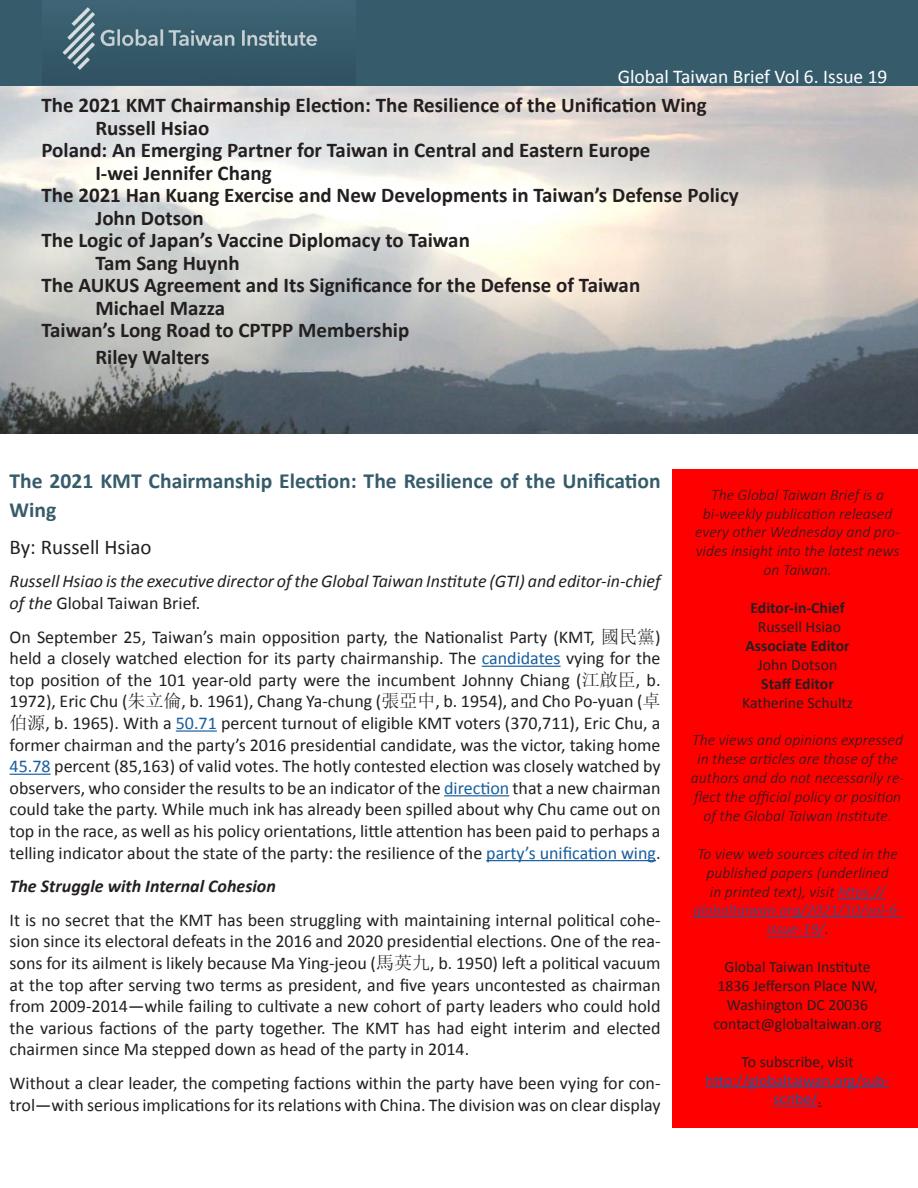
<style>
.page{position:relative;width:918px;height:1188px;background:#fff}
.page>*{position:absolute;margin:0;border:0;box-sizing:border-box;transform-origin:0 0}
.t1{font:700 21.6px/28.8px "Calibri";color:#365c6b}
.t2{font:700 21px "Calibri";color:#231f20}
.t3{font:21px "Calibri";color:#231f20}
.t4{font:19.5px "Calibri";color:#fff}
.t5{font:18px/21.6px "Calibri";color:#231f20;text-align:justify}
.t6{font:italic 18px/21.6px "Calibri";color:#231f20}
.t7{font:italic 700 18px "Calibri";color:#231f20}
.t8{font:italic 300 15.75px/18.9px "Calibri";color:#231f20;text-align:center}
.t9{font:15.75px/18.9px "Calibri";color:#231f20;text-align:center}
.t10{font:700 15.75px "Calibri";color:#231f20}
.t11{font:15.75px/18.9px "Calibri";color:#175d9e;text-align:center}
.s1{font-style:normal}
.s2{font-family:"Sim Sun"}
.s3{color:#175d9e}
.s4{color:#231f20}
</style>
<div class="page">
<div style="left:0;top:0;width:918px;height:88px;background:#365c6b"></div>
<img style="left:0;top:87px;width:918px;height:346px">
<hr style="left:482px;top:666px;width:79px;height:1px;background:#175d9e">
<hr style="left:176px;top:730px;width:41px;height:2px;background:#175d9e">
<hr style="left:10px;top:774px;width:41px;height:1px;background:#175d9e">
<hr style="left:444px;top:795px;width:65px;height:1px;background:#175d9e">
<hr style="left:486px;top:860px;width:170px;height:1px;background:#175d9e">
<div style="left:673px;top:470px;width:245px;height:658px;background:#f00"></div>
<hr style="left:838px;top:898px;width:47px;height:1px;background:#175d9e">
<hr style="left:694px;top:917px;width:208px;height:1px;background:#175d9e">
<hr style="left:767px;top:936px;width:57px;height:1px;background:#175d9e">
<hr style="left:706px;top:1087px;width:183px;height:1px;background:#175d9e">
<hr style="left:774px;top:1106px;width:44px;height:1px;background:#175d9e">
<img style="left:42px;top:0;width:313px;height:85px">
<p class="t4" style="left:618px;top:70px;width:271px">Global Taiwan Brief Vol 6. Issue 19</p>
<p class="t2" style="left:41px;top:92px;width:667px">The 2021 KMT Chairmanship Election: The Resilience of the Unification Wing</p>
<p class="t2" style="left:95px;top:114px;width:115px">Russell Hsiao</p>
<p class="t2" style="left:41px;top:137px;width:611px">Poland: An Emerging Partner for Taiwan in Central and Eastern Europe</p>
<p class="t2" style="left:95px;top:159px;width:178px">I-wei Jennifer Chang</p>
<p class="t2" style="left:41px;top:182px;width:699px">The 2021 Han Kuang Exercise and New Developments in Taiwan’s Defense Policy</p>
<p class="t2" style="left:95px;top:204px;width:110px">John Dotson</p>
<p class="t2" style="left:41px;top:227px;width:430px">The Logic of Japan’s Vaccine Diplomacy to Taiwan</p>
<p class="t2" style="left:95px;top:249px;width:146px">Tam Sang Huynh</p>
<p class="t2" style="left:41px;top:272px;width:600px">The AUKUS Agreement and Its Significance for the Defense of Taiwan</p>
<p class="t2" style="left:95px;top:300px;width:131px">Michael Mazza</p>
<p class="t2" style="left:41px;top:317px;width:370px">Taiwan’s Long Road to CPTPP Membership</p>
<p class="t2" style="left:95px;top:344px;width:116px">Riley Walters</p>
<p class="t1" style="left:10px;top:466px;width:653px">The 2021 KMT Chairmanship Election: The Resilience of the Unification<br>Wing</p>
<p class="t3" style="left:10px;top:539px;width:144px">By: Russell Hsiao</p>
<p class="t6" style="left:10px;top:570px;width:652px">Russell Hsiao is the executive director of the Global Taiwan Institute (GTI) and editor-in-chief of the <span class="s1">Global Taiwan Brief.</span></p>
<p class="t5" style="left:10px;top:626px;width:653px">On September 25, Taiwan’s main opposition party, the Nationalist Party (KMT, <span class="s2">國民黨</span>) held a closely watched election for its party chairmanship. The <span class="s3">candidates</span> vying for the top position of the 101 year-old party were the incumbent Johnny Chiang (<span class="s2">江啟臣</span>, b.<br>1972), Eric Chu (<span class="s2">朱立倫</span>, b. 1961), Chang Ya-chung (<span class="s2">張亞中</span>, b. 1954), and Cho Po-yuan (<span class="s2">卓伯源</span>, b. 1965). With a <span class="s3">50.71</span> percent turnout of eligible KMT voters (370,711), Eric Chu, a former chairman and the party’s 2016 presidential candidate, was the victor, taking home <span class="s3">45.78</span> percent (85,163) of valid votes. The hotly contested election was closely watched by observers, who consider the results to be an indicator of the <span class="s3">direction</span> that a new chairman could take the party. While much ink has already been spilled about why Chu came out on top in the race, as well as his policy orientations, little attention has been paid to perhaps a telling indicator about the state of the party: the resilience of the <span class="s3">party’s unification wing</span>.</p>
<p class="t7" style="left:10px;top:880px;width:268px">The Struggle with Internal Cohesion</p>
<p class="t5" style="left:10px;top:909px;width:653px">It is no secret that the KMT has been struggling with maintaining internal political cohe&shy;sion since its electoral defeats in the 2016 and 2020 presidential elections. One of the rea&shy;sons for its ailment is likely because Ma Ying-jeou (<span class="s2">馬英九</span>, b. 1950) left a political vacuum at the top after serving two terms as president, and five years uncontested as chairman from 2009-2014—while failing to cultivate a new cohort of party leaders who could hold the various factions of the party together. The KMT has had eight interim and elected chairmen since Ma stepped down as head of the party in 2014.</p>
<p class="t5" style="left:10px;top:1072px;width:653px">Without a clear leader, the competing factions within the party have been vying for con&shy;trol—with serious implications for its relations with China. The division was on clear display</p>
<p class="t8" style="left:695px;top:486px;width:206px">The Global Taiwan Brief is a bi-weekly publication released every other Wednesday and pro&shy;vides insight into the latest news on Taiwan.</p>
<p class="t10" style="left:750px;top:598px;width:96px">Editor-in-Chief</p>
<p class="t9" style="left:758px;top:618px;width:85px">Russell Hsiao</p>
<p class="t10" style="left:745px;top:636px;width:106px">Associate Editor</p>
<p class="t9" style="left:758px;top:655px;width:81px">John Dotson</p>
<p class="t10" style="left:761px;top:673px;width:74px">Staff Editor</p>
<p class="t9" style="left:742px;top:693px;width:113px">Katherine Schultz</p>
<p class="t8" style="left:691px;top:730px;width:215px">The views and opinions expressed in these articles are those of the authors and do not necessarily re&shy;flect the official policy or position of the Global Taiwan Institute.</p>
<p class="t8" style="left:694px;top:844px;width:210px">To view web sources cited in the published papers (underlined<br>in printed text), visit <span class="s3">https:// globaltaiwan.org/2021/10/vol-6- issue-19/</span><span class="s1">.</span></p>
<p class="t9" style="left:713px;top:957px;width:170px">Global Taiwan Institute<br>1836 Jefferson Place NW,<br>Washington DC 20036 contact@globaltaiwan.org</p>
<p class="t9" style="left:742px;top:1052px;width:114px">To subscribe, visit</p>
<p class="t11" style="left:706px;top:1071px;width:185px">http://globaltaiwan.org/sub&shy;scribe/<span class="s4">.</span></p>
</div>
